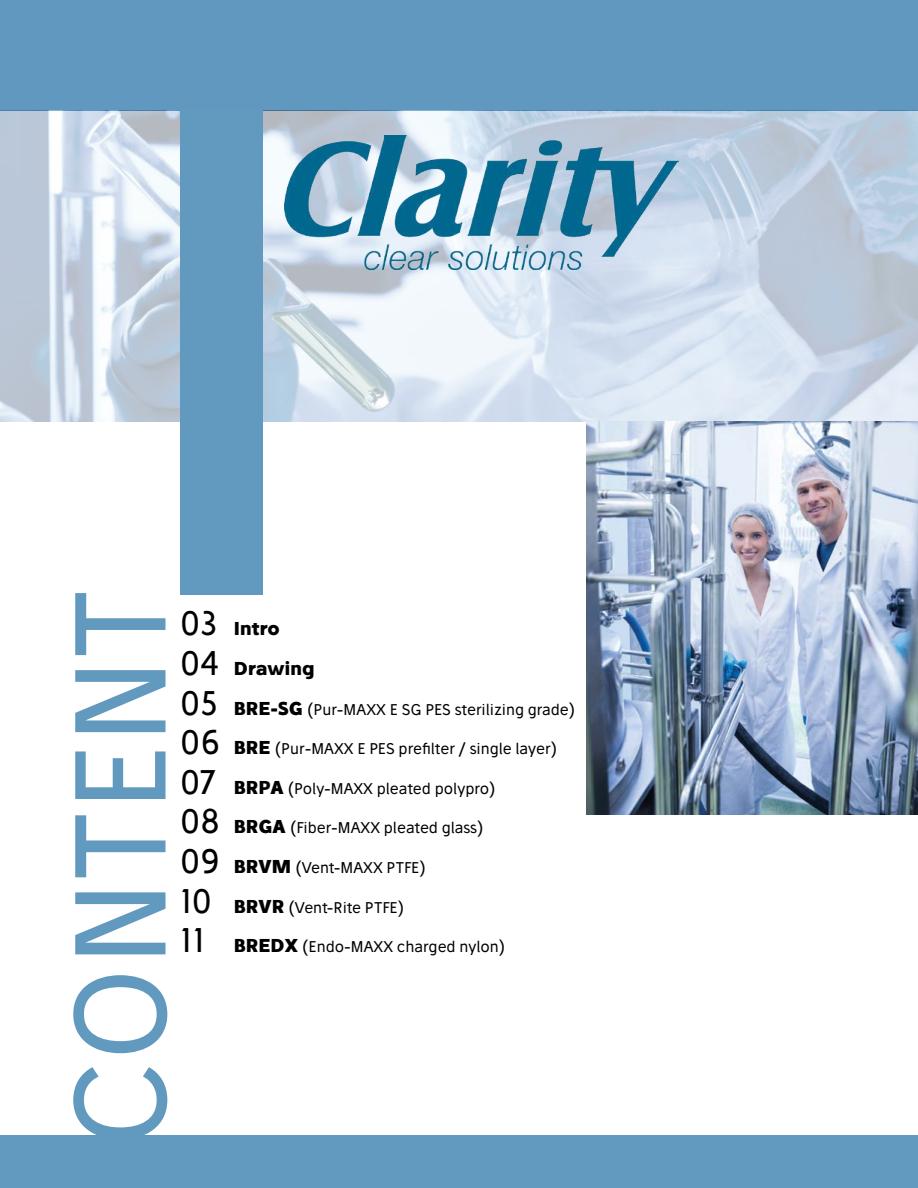
<style>
.page{position:relative;width:918px;height:1188px;background:#fff}
.page>*{position:absolute;margin:0;border:0;box-sizing:border-box;transform-origin:0 0}
.t1{font:124.5px "Stilu";color:#6299bf}
.t2{font:700 18px/39.6px "Stilu";color:#000}
.t3{font:15px "Stilu";color:#000}
.s1{font-weight:400;font-size:33px}
.s2{font-size:33px}
.s3{font-weight:700;font-size:18px}
</style>
<div class="page">
<div style="left:0;top:0;width:918px;height:111px;background:#6198bf"></div>
<img style="left:0;top:111px;width:918px;height:311px">
<div style="left:180px;top:109px;width:83px;height:486px;background:#6299bf"></div>
<img style="left:285px;top:136px;width:394px;height:133px">
<div style="left:0;top:1135px;width:918px;height:53px;background:#6299bf"></div>
<img style="left:586px;top:422px;width:332px;height:393px">
<h1 class="t1" style="left:40px;top:1149px;width:561px;rotate:-90deg">CONTENT</h1>
<p class="t2" style="left:180px;top:608px;width:136px"><span class="s1">03</span> Intro<br><span class="s1">04</span> Drawing</p>
<p class="t3" style="left:180px;top:699px;width:397px"><span class="s2">05</span> <span class="s3">BRE-SG</span> (Pur-MAXX E SG PES sterilizing grade)</p>
<p class="t3" style="left:180px;top:739px;width:378px"><span class="s2">06</span> <span class="s3">BRE</span> (Pur-MAXX E PES prefilter / single layer)</p>
<p class="t3" style="left:180px;top:779px;width:317px"><span class="s2">07</span> <span class="s3">BRPA</span> (Poly-MAXX pleated polypro)</p>
<p class="t3" style="left:180px;top:818px;width:305px"><span class="s2">08</span> <span class="s3">BRGA</span> (Fiber-MAXX pleated glass)</p>
<p class="t3" style="left:180px;top:858px;width:247px"><span class="s2">09</span> <span class="s3">BRVM</span> (Vent-MAXX PTFE)</p>
<p class="t3" style="left:180px;top:897px;width:225px"><span class="s2">10</span> <span class="s3">BRVR</span> (Vent-Rite PTFE)</p>
<p class="t3" style="left:180px;top:937px;width:327px"><span class="s2">11</span> <span class="s3">BREDX</span> (Endo-MAXX charged nylon)</p>
</div>
